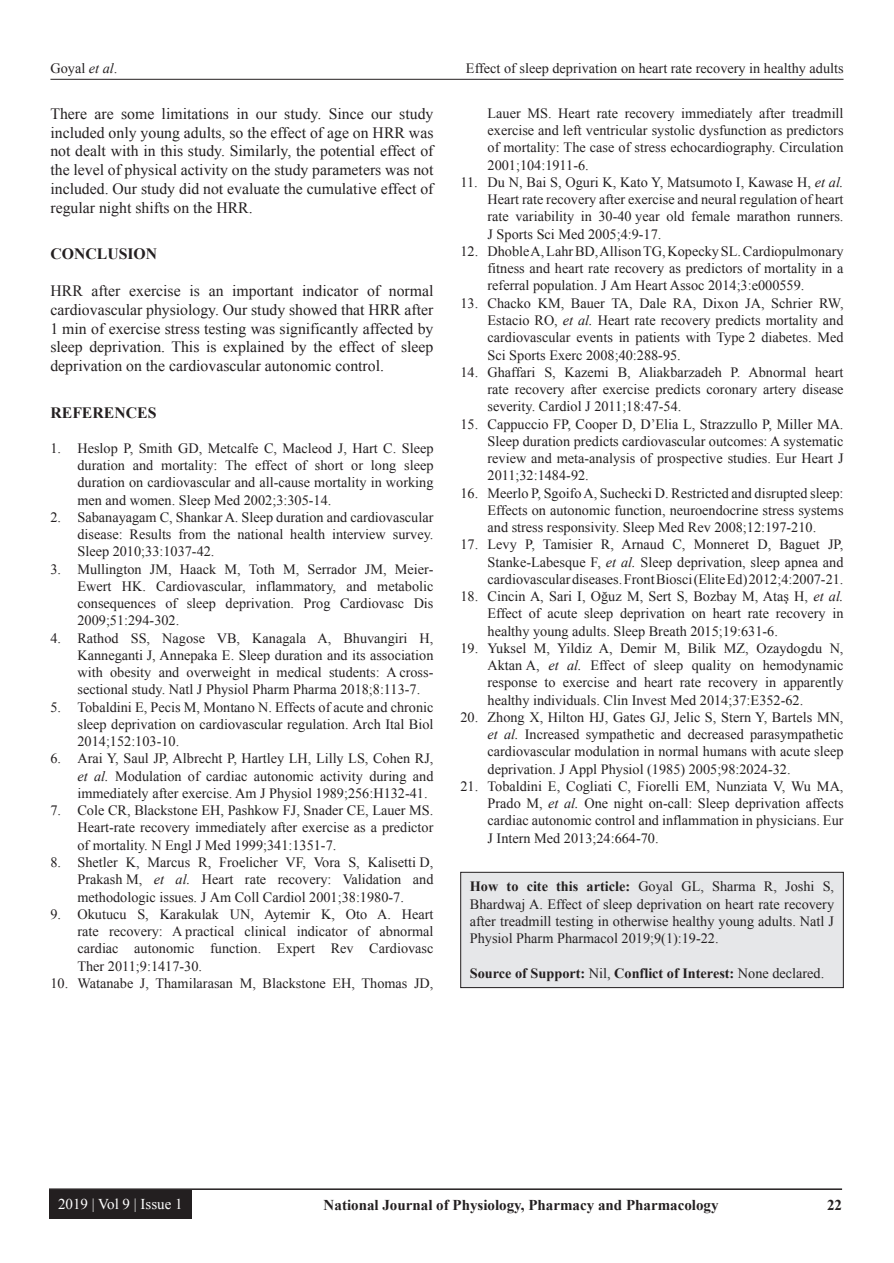
<style>
.page{position:relative;width:894px;height:1263px;background:#fff}
.page>*{position:absolute;margin:0;border:0;box-sizing:border-box;transform-origin:0 0}
.TX{font:15.75px/18.8px "Times New Roman";color:#231f20;text-align:justify}
.t1{font:700 15.75px "Times New Roman";color:#231f20}
.t2{font:700 15px "Times New Roman";color:#231f20}
.t3{font:15px "Times New Roman";color:#fff}
.REF{font:14.25px/17.2px "Times New Roman";color:#231f20;text-align:justify}
.HTC{font:14.25px/17.2px "Times New Roman";color:#231f20;text-align:justify}
.HTC-2{font:700 14.25px "Times New Roman";color:#231f20}
.s1{font-style:italic}
.s2{font-weight:700}
.s3{font-weight:400}
</style>
<div class="page">
<hr style="left:50px;top:79px;width:793px;height:1px;background:#231f20">
<hr style="left:49px;top:1188px;width:792px;height:1px;background:#231f20">
<div style="left:49px;top:1189px;width:143px;height:29px;background:#231f20"></div>
<div style="left:460px;top:872px;width:383px;height:115px;background:#e6e7e9"></div>
<div style="left:460px;top:872px;width:383px;height:115px;border:1px solid #231f20"></div>
<p class="REF" style="left:50px;top:59px;width:68px">Goyal <span class="s1">et al</span>.</p>
<p class="REF" style="left:466px;top:59px;width:379px">Effect of sleep deprivation on heart rate recovery in healthy adults</p>
<p class="TX" style="left:50px;top:104px;width:384px">There are some limitations in our study. Since our study included only young adults, so the effect of age on HRR was not dealt with in this study. Similarly, the potential effect of the level of physical activity on the study parameters was not included. Our study did not evaluate the cumulative effect of regular night shifts on the HRR.</p>
<h1 class="t1" style="left:50px;top:243px;width:108px">CONCLUSION</h1>
<p class="TX" style="left:50px;top:281px;width:384px">HRR after exercise is an important indicator of normal cardiovascular physiology. Our study showed that HRR after 1 min of exercise stress testing was significantly affected by sleep deprivation. This is explained by the effect of sleep deprivation on the cardiovascular autonomic control.</p>
<h1 class="t1" style="left:50px;top:401px;width:107px">REFERENCES</h1>
<p class="REF" style="left:77px;top:439px;width:357px;text-indent:-27px">1. Heslop P, Smith GD, Metcalfe C, Macleod J, Hart C. Sleep duration and mortality: The effect of short or long sleep duration on cardiovascular and all-cause mortality in working men and women. Sleep Med 2002;3:305-14.</p>
<p class="REF" style="left:77px;top:508px;width:357px;text-indent:-27px">2. Sabanayagam C, Shankar A. Sleep duration and cardiovascular disease: Results from the national health interview survey.<br>Sleep 2010;33:1037-42.</p>
<p class="REF" style="left:77px;top:560px;width:357px;text-indent:-27px">3. Mullington JM, Haack M, Toth M, Serrador JM, Meier-Ewert HK. Cardiovascular, inflammatory, and metabolic consequences of sleep deprivation. Prog Cardiovasc Dis 2009;51:294-302.</p>
<p class="REF" style="left:77px;top:629px;width:357px;text-indent:-27px">4. Rathod SS, Nagose VB, Kanagala A, Bhuvangiri H, Kanneganti J, Annepaka E. Sleep duration and its association with obesity and overweight in medical students: A cross&shy;sectional study. Natl J Physiol Pharm Pharma 2018;8:113-7.</p>
<p class="REF" style="left:77px;top:698px;width:357px;text-indent:-27px">5. Tobaldini E, Pecis M, Montano N. Effects of acute and chronic sleep deprivation on cardiovascular regulation. Arch Ital Biol 2014;152:103-10.</p>
<p class="REF" style="left:77px;top:750px;width:357px;text-indent:-27px">6. Arai Y, Saul JP, Albrecht P, Hartley LH, Lilly LS, Cohen RJ, <span class="s1">et al.</span> Modulation of cardiac autonomic activity during and immediately after exercise. Am J Physiol 1989;256:H132-41.</p>
<p class="REF" style="left:77px;top:801px;width:357px;text-indent:-27px">7. Cole CR, Blackstone EH, Pashkow FJ, Snader CE, Lauer MS.<br>Heart-rate recovery immediately after exercise as a predictor of mortality. N Engl J Med 1999;341:1351-7.</p>
<p class="REF" style="left:77px;top:853px;width:357px;text-indent:-27px">8. Shetler K, Marcus R, Froelicher VF, Vora S, Kalisetti D, Prakash M, <span class="s1">et al.</span> Heart rate recovery: Validation and methodologic issues. J Am Coll Cardiol 2001;38:1980-7.</p>
<p class="REF" style="left:77px;top:905px;width:357px;text-indent:-27px">9. Okutucu S, Karakulak UN, Aytemir K, Oto A. Heart rate recovery: A practical clinical indicator of abnormal cardiac autonomic function. Expert Rev Cardiovasc Ther 2011;9:1417-30.</p>
<p class="REF" style="left:50px;top:974px;width:384px">10. Watanabe J, Thamilarasan M, Blackstone EH, Thomas JD,</p>
<p class="REF" style="left:487px;top:104px;width:357px">Lauer MS. Heart rate recovery immediately after treadmill exercise and left ventricular systolic dysfunction as predictors of mortality: The case of stress echocardiography. Circulation 2001;104:1911-6.</p>
<p class="REF" style="left:487px;top:173px;width:357px;text-indent:-27px">11. Du N, Bai S, Oguri K, Kato Y, Matsumoto I, Kawase H, <span class="s1">et al.<br></span>Heart rate recovery after exercise and neural regulation of heart rate variability in 30-40 year old female marathon runners.<br>J Sports Sci Med 2005;4:9-17.</p>
<p class="REF" style="left:487px;top:242px;width:357px;text-indent:-27px">12. Dhoble A, Lahr BD, Allison TG, Kopecky SL. Cardiopulmonary fitness and heart rate recovery as predictors of mortality in a referral population. J Am Heart Assoc 2014;3:e000559.</p>
<p class="REF" style="left:487px;top:294px;width:357px;text-indent:-27px">13. Chacko KM, Bauer TA, Dale RA, Dixon JA, Schrier RW, Estacio RO, <span class="s1">et al.</span> Heart rate recovery predicts mortality and cardiovascular events in patients with Type 2 diabetes. Med Sci Sports Exerc 2008;40:288-95.</p>
<p class="REF" style="left:487px;top:363px;width:357px;text-indent:-27px">14. Ghaffari S, Kazemi B, Aliakbarzadeh P. Abnormal heart rate recovery after exercise predicts coronary artery disease severity. Cardiol J 2011;18:47-54.</p>
<p class="REF" style="left:487px;top:415px;width:357px;text-indent:-27px">15. Cappuccio FP, Cooper D, D’Elia L, Strazzullo P, Miller MA.<br>Sleep duration predicts cardiovascular outcomes: A systematic review and meta-analysis of prospective studies. Eur Heart J 2011;32:1484-92.</p>
<p class="REF" style="left:487px;top:484px;width:357px;text-indent:-27px">16. Meerlo P, Sgoifo A, Suchecki D. Restricted and disrupted sleep:<br>Effects on autonomic function, neuroendocrine stress systems and stress responsivity. Sleep Med Rev 2008;12:197-210.</p>
<p class="REF" style="left:487px;top:536px;width:357px;text-indent:-27px">17. Levy P, Tamisier R, Arnaud C, Monneret D, Baguet JP, Stanke-Labesque F, <span class="s1">et al.</span> Sleep deprivation, sleep apnea and cardiovascular diseases. Front Biosci (Elite Ed) 2012;4:2007-21.</p>
<p class="REF" style="left:487px;top:587px;width:357px;text-indent:-27px">18. Cincin A, Sari I, Oğuz M, Sert S, Bozbay M, Ataş H, <span class="s1">et al.<br></span>Effect of acute sleep deprivation on heart rate recovery in healthy young adults. Sleep Breath 2015;19:631-6.</p>
<p class="REF" style="left:487px;top:639px;width:357px;text-indent:-27px">19. Yuksel M, Yildiz A, Demir M, Bilik MZ, Ozaydogdu N, Aktan A, <span class="s1">et al.</span> Effect of sleep quality on hemodynamic response to exercise and heart rate recovery in apparently healthy individuals. Clin Invest Med 2014;37:E352-62.</p>
<p class="REF" style="left:487px;top:708px;width:357px;text-indent:-27px">20. Zhong X, Hilton HJ, Gates GJ, Jelic S, Stern Y, Bartels MN, <span class="s1">et al.</span> Increased sympathetic and decreased parasympathetic cardiovascular modulation in normal humans with acute sleep deprivation. J Appl Physiol (1985) 2005;98:2024-32.</p>
<p class="REF" style="left:487px;top:777px;width:357px;text-indent:-27px">21. Tobaldini E, Cogliati C, Fiorelli EM, Nunziata V, Wu MA, Prado M, <span class="s1">et al.</span> One night on-call: Sleep deprivation affects cardiac autonomic control and inflammation in physicians. Eur J Intern Med 2013;24:664-70.</p>
<p class="HTC" style="left:469px;top:877px;width:365px"><span class="s2">How to cite this article:</span> Goyal GL, Sharma R, Joshi S, Bhardwaj A. Effect of sleep deprivation on heart rate recovery after treadmill testing in otherwise healthy young adults. Natl J Physiol Pharm Pharmacol 2019;9(1):19-22.</p>
<p class="HTC-2" style="left:469px;top:963px;width:356px">Source of Support: <span class="s3">Nil,</span> Conflict of Interest: <span class="s3">None declared.</span></p>
<p class="t3" style="left:58px;top:1194px;width:126px">2019 | Vol 9 | Issue 1</p>
<p class="t2" style="left:323px;top:1194px;width:396px">National Journal of Physiology, Pharmacy and Pharmacology</p>
<p class="t2" style="left:826px;top:1194px;width:16px">22</p>
</div>
